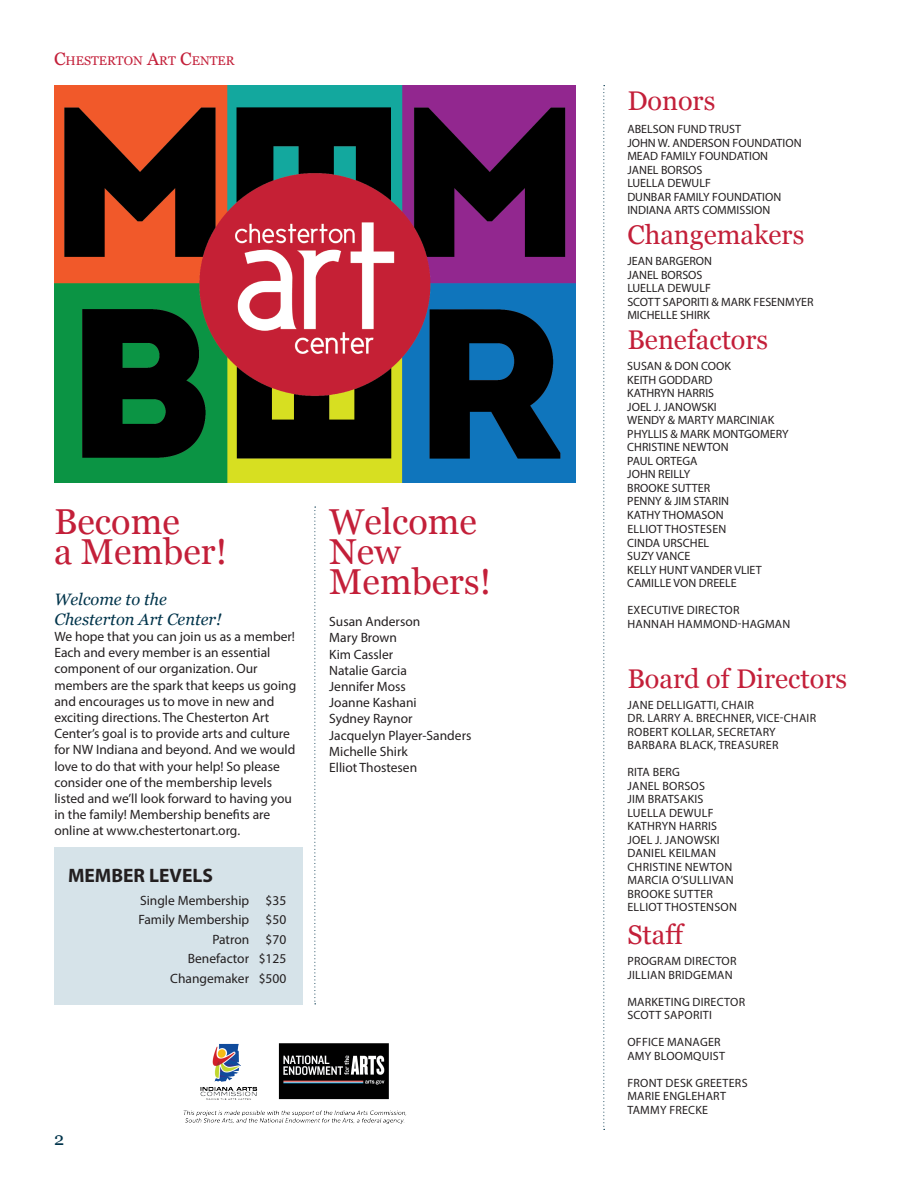
<style>
.page{position:relative;width:918px;height:1188px;background:#fff}
.page>*{position:absolute;margin:0;border:0;box-sizing:border-box;transform-origin:0 0}
.t1{font:36px/30px "Georgia";color:#c31f39}
.t2{font:27px "Georgia";color:#c31f39}
.t3{font:700 19.5px "Myriad Pro";color:#231f20}
.t4{font:18px "Georgia";color:#00344b}
.t5{font:italic 16.5px/19.8px "Georgia";color:#00344b}
.t6{font:13.5px/16.2px "Myriad Pro";color:#231f20}
.t7{font:12.6px "Georgia";color:#c31f39}
.t8{font:12px/13.5px "Myriad Pro";color:#231f20}
.t9{font:12px/13.5px "Myriad Pro";letter-spacing:.02em;color:#231f20}
.s1{font-size:18px}
</style>
<div class="page">
<svg style="left:603px;top:85px;width:2px;height:1045px"></svg>
<img style="left:54px;top:85px;width:521px;height:398px">
<svg style="left:314px;top:507px;width:2px;height:497px"></svg>
<div style="left:54px;top:847px;width:249px;height:157px;background:#d6e3e9"></div>
<img style="left:183px;top:1110px;width:224px;height:14px">
<img style="left:200px;top:1044px;width:189px;height:56px">
<p class="t7" style="left:54px;top:51px;width:182px"><span class="s1">C</span>HESTERTON <span class="s1">A</span>RT <span class="s1">C</span>ENTER</p>
<h1 class="t1" style="left:54px;top:505px;width:175px">Become<br>a Member!</h1>
<p class="t5" style="left:54px;top:589px;width:169px">Welcome to the<br>Chesterton Art Center!</p>
<p class="t6" style="left:54px;top:628px;width:243px">We hope that you can join us as a member!<br>Each and every member is an essential component of our organization. Our members are the spark that keeps us going and encourages us to move in new and exciting directions. The Chesterton Art Center’s goal is to provide arts and culture for NW Indiana and beyond. And we would love to do that with your help! So please consider one of the membership levels listed and we’ll look forward to having you in the family! Membership benefits are online at www.chestertonart.org.</p>
<h3 class="t3" style="left:68px;top:863px;width:146px">MEMBER LEVELS</h3>
<p class="t6" style="left:138px;top:890px;width:149px;line-height:19.5px;text-align:right">Single Membership $35<br>Family Membership $50<br>Patron $70<br>Benefactor $125<br>Changemaker $500</p>
<h1 class="t1" style="left:329px;top:505px;width:164px">Welcome<br>New<br>Members!</h1>
<p class="t6" style="left:329px;top:613px;width:144px">Susan Anderson<br>Mary Brown<br>Kim Cassler<br>Natalie Garcia<br>Jennifer Moss<br>Joanne Kashani<br>Sydney Raynor<br>Jacquelyn Player-Sanders<br>Michelle Shirk<br>Elliot Thostesen</p>
<h3 class="t4" style="left:54px;top:1126px;width:12px">2</h3>
<h2 class="t2" style="left:627px;top:81px;width:90px">Donors</h2>
<p class="t8" style="left:627px;top:122px;width:176px">ABELSON FUND TRUST<br>JOHN W. ANDERSON FOUNDATION<br>MEAD FAMILY FOUNDATION<br>JANEL BORSOS<br>LUELLA DEWULF<br>DUNBAR FAMILY FOUNDATION<br>INDIANA ARTS COMMISSION</p>
<h2 class="t2" style="left:627px;top:215px;width:179px">Changemakers</h2>
<p class="t8" style="left:627px;top:254px;width:188px">JEAN BARGERON<br>JANEL BORSOS<br>LUELLA DEWULF<br>SCOTT SAPORITI &amp; MARK FESENMYER<br>MICHELLE SHIRK</p>
<h2 class="t2" style="left:627px;top:320px;width:142px">Benefactors</h2>
<p class="t8" style="left:627px;top:359px;width:163px">SUSAN &amp; DON COOK<br>KEITH GODDARD<br>KATHRYN HARRIS<br>JOEL J. JANOWSKI<br>WENDY &amp; MARTY MARCINIAK<br>PHYLLIS &amp; MARK MONTGOMERY<br>CHRISTINE NEWTON<br>PAUL ORTEGA<br>JOHN REILLY<br>BROOKE SUTTER<br>PENNY &amp; JIM STARIN<br>KATHY THOMASON<br>ELLIOT THOSTESEN<br>CINDA URSCHEL<br>SUZY VANCE<br>KELLY HUNT VANDER VLIET<br>CAMILLE VON DREELE</p>
<p class="t9" style="left:627px;top:603px;width:164px">EXECUTIVE DIRECTOR<br>HANNAH HAMMOND-HAGMAN</p>
<h2 class="t2" style="left:627px;top:659px;width:221px">Board of Directors</h2>
<p class="t9" style="left:627px;top:698px;width:190px">JANE DELLIGATTI, CHAIR<br>DR. LARRY A. BRECHNER, VICE-CHAIR<br>ROBERT KOLLAR, SECRETARY<br>BARBARA BLACK, TREASURER</p>
<p class="t9" style="left:627px;top:765px;width:111px">RITA BERG<br>JANEL BORSOS<br>JIM BRATSAKIS<br>LUELLA DEWULF<br>KATHRYN HARRIS<br>JOEL J. JANOWSKI<br>DANIEL KEILMAN<br>CHRISTINE NEWTON<br>MARCIA O’SULLIVAN<br>BROOKE SUTTER<br>ELLIOT THOSTENSON</p>
<h2 class="t2" style="left:627px;top:915px;width:59px">Staff</h2>
<p class="t9" style="left:627px;top:954px;width:111px">PROGRAM DIRECTOR<br>JILLIAN BRIDGEMAN</p>
<p class="t9" style="left:627px;top:995px;width:119px">MARKETING DIRECTOR<br>SCOTT SAPORITI</p>
<p class="t9" style="left:627px;top:1035px;width:99px">OFFICE MANAGER<br>AMY BLOOMQUIST</p>
<p class="t9" style="left:627px;top:1076px;width:122px">FRONT DESK GREETERS<br>MARIE ENGLEHART<br>TAMMY FRECKE</p>
</div>
